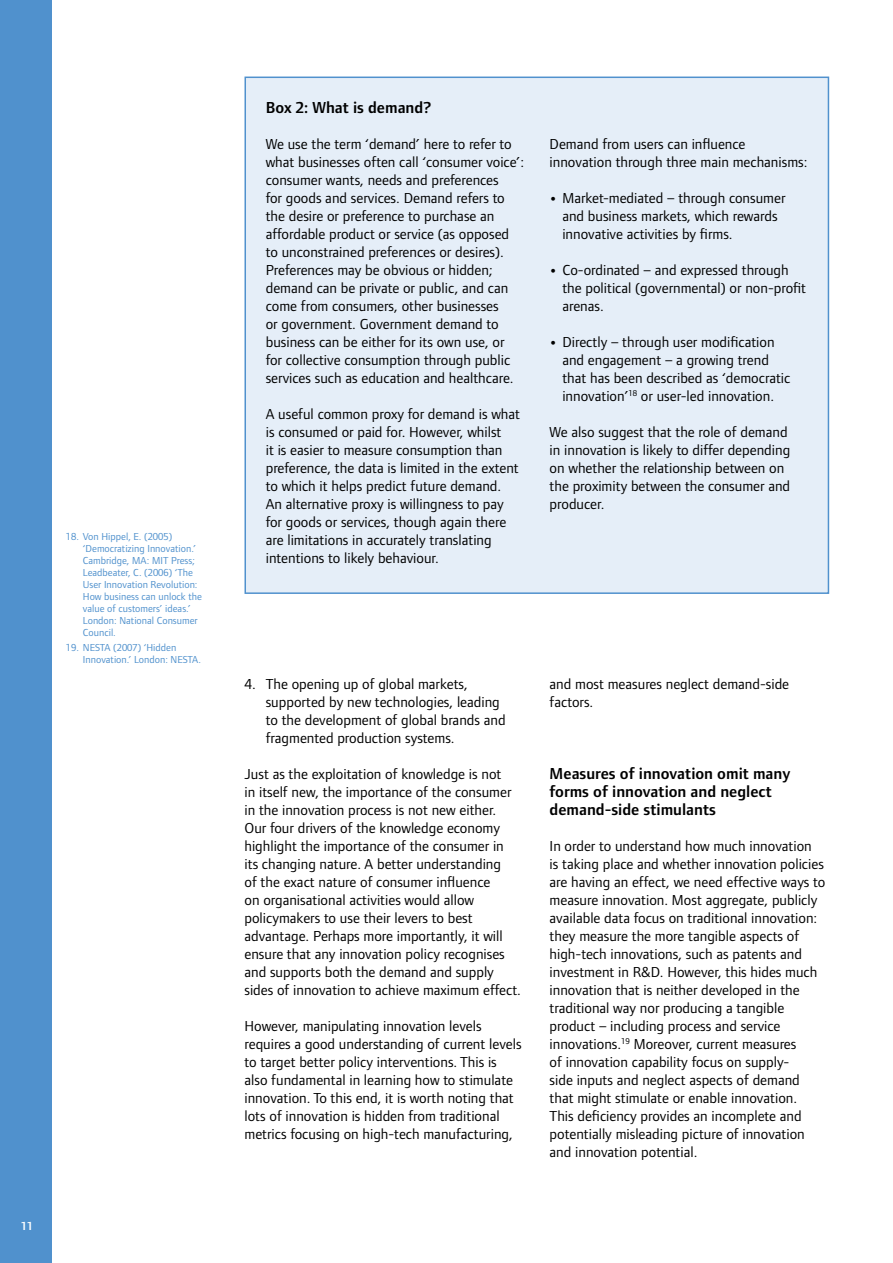
<style>
.page{position:relative;width:893px;height:1263px;background:#fff}
.page>*{position:absolute;margin:0;border:0;box-sizing:border-box;transform-origin:0 0}
.t1{font:600 16.5px/18px "Foundry Form Sans";color:#000}
.t2{font:15px/18px "Foundry Form Sans";color:#000}
.t3{font:600 12px "Foundry Form Sans";color:#fff}
.t4{font:10.5px/12px "Foundry Form Sans";color:#5091cd}
.s1{font-weight:700;font-stretch:expanded}
</style>
<div class="page">
<div style="left:0;top:0;width:51px;height:1263px;background:#5091cd"></div>
<div style="left:244px;top:77px;width:585px;height:517px;background:#e5eef8;border:2px solid #5091cd"></div>
<p class="t4" style="left:83px;top:530px;width:121px;text-indent:-17px">18. Von Hippel, E. (2005) ‘Democratizing Innovation.’<br>Cambridge, MA: MIT Press;<br>Leadbeater, C. (2006) ‘The<br>User Innovation Revolution:<br>How business can unlock the value of customers’ ideas.’<br>London: National Consumer<br>Council.</p>
<p class="t4" style="left:83px;top:641px;width:120px;text-indent:-17px">19. NESTA (2007) ‘Hidden<br>Innovation.’ London: NESTA.</p>
<p class="t3" style="left:21px;top:1219px;width:13px">11</p>
<p class="t1" style="left:266px;top:98px;width:167px">Box 2: What is demand?</p>
<p class="t2" style="left:266px;top:134px;width:260px">We use the term ‘demand’ here to refer to what businesses often call ‘consumer voice’: consumer wants, needs and preferences<br>for goods and services. Demand refers to the desire or preference to purchase an affordable product or service (as opposed to unconstrained preferences or desires).<br>Preferences may be obvious or hidden; demand can be private or public, and can come from consumers, other businesses<br>or government. Government demand to business can be either for its own use, or for collective consumption through public services such as education and healthcare.</p>
<p class="t2" style="left:266px;top:404px;width:256px">A useful common proxy for demand is what is consumed or paid for. However, whilst<br>it is easier to measure consumption than preference, the data is limited in the extent to which it helps predict future demand.<br>An alternative proxy is willingness to pay for goods or services, though again there are limitations in accurately translating intentions to likely behaviour.</p>
<p class="t2" style="left:550px;top:134px;width:259px">Demand from users can influence innovation through three main mechanisms:</p>
<p class="t2" style="left:562px;top:188px;width:225px;text-indent:-13px"><span class="s1">•</span> Market-mediated – through consumer and business markets, which rewards innovative activities by firms.</p>
<p class="t2" style="left:562px;top:260px;width:245px;text-indent:-13px"><span class="s1">•</span> Co-ordinated – and expressed through the political (governmental) or non-profit arenas.</p>
<p class="t2" style="left:562px;top:332px;width:230px;text-indent:-13px"><span class="s1">•</span> Directly – through user modification and engagement – a growing trend that has been described as ‘democratic innovation’<sup>18</sup> or user-led innovation.</p>
<p class="t2" style="left:550px;top:422px;width:242px">We also suggest that the role of demand in innovation is likely to differ depending on whether the relationship between on the proximity between the consumer and producer.</p>
<p class="t2" style="left:266px;top:674px;width:241px;text-indent:-21px">4. The opening up of global markets, supported by new technologies, leading to the development of global brands and fragmented production systems.</p>
<p class="t2" style="left:244px;top:764px;width:278px">Just as the exploitation of knowledge is not<br>in itself new, the importance of the consumer in the innovation process is not new either.<br>Our four drivers of the knowledge economy highlight the importance of the consumer in its changing nature. A better understanding<br>of the exact nature of consumer influence<br>on organisational activities would allow policymakers to use their levers to best advantage. Perhaps more importantly, it will ensure that any innovation policy recognises and supports both the demand and supply sides of innovation to achieve maximum effect.</p>
<p class="t2" style="left:244px;top:1016px;width:279px">However, manipulating innovation levels requires a good understanding of current levels to target better policy interventions. This is also fundamental in learning how to stimulate innovation. To this end, it is worth noting that lots of innovation is hidden from traditional metrics focusing on high-tech manufacturing,</p>
<p class="t2" style="left:550px;top:674px;width:241px">and most measures neglect demand-side factors.</p>
<p class="t1" style="left:550px;top:764px;width:242px">Measures of innovation omit many forms of innovation and neglect demand-side stimulants</p>
<p class="t2" style="left:550px;top:836px;width:277px">In order to understand how much innovation<br>is taking place and whether innovation policies are having an effect, we need effective ways to measure innovation. Most aggregate, publicly available data focus on traditional innovation: they measure the more tangible aspects of high-tech innovations, such as patents and investment in R&amp;D. However, this hides much innovation that is neither developed in the traditional way nor producing a tangible product – including process and service innovations.<sup>19</sup> Moreover, current measures<br>of innovation capability focus on supply-<br>side inputs and neglect aspects of demand that might stimulate or enable innovation.<br>This deficiency provides an incomplete and potentially misleading picture of innovation and innovation potential.</p>
</div>
